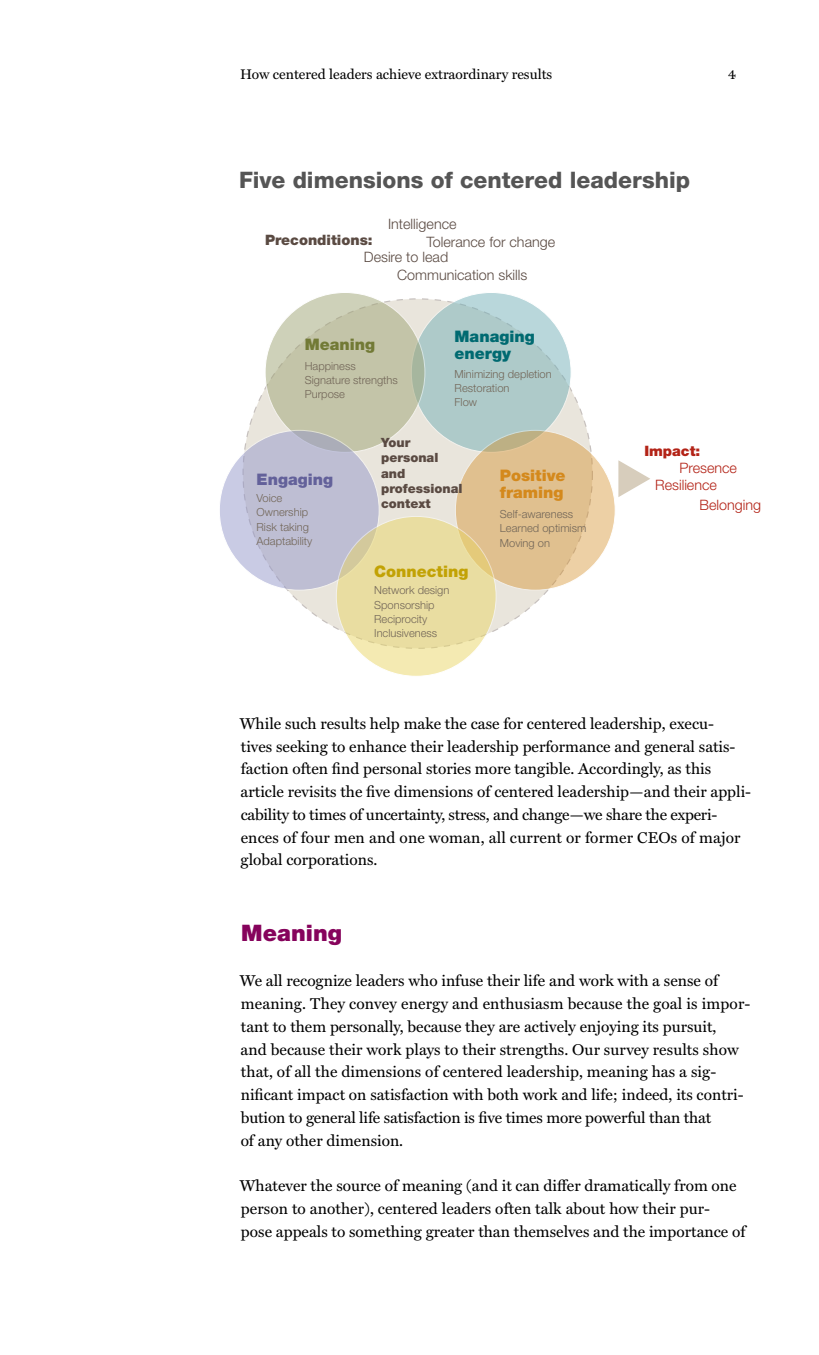
<style>
.page{position:relative;width:819px;height:1355px;background:#fff}
.page>*{position:absolute;margin:0;border:0;box-sizing:border-box;transform-origin:0 0}
.t1{font:800 22.75px "Helvetica Neue LT Std";color:#555}
.t2{font:900 22.75px "Helvetica Neue LT Std";letter-spacing:.005em;color:#86035c}
.t3{font:900 15.92px/17.5px "Helvetica Neue LT Std";color:#d4891c}
.t4{font:900 15.92px/17.5px "Helvetica Neue LT Std";color:#006a71}
.t5{font:900 15.92px "Helvetica Neue LT Std";color:#c2a204}
.t6{font:900 15.92px "Helvetica Neue LT Std";color:#63619a}
.t7{font:900 15.92px "Helvetica Neue LT Std";color:#727a36}
.t8{font:15.75px/22.8px "Miller Text";color:#000}
.t9{font:300 14.35px/17.5px "Helvetica Neue LT Std";color:#5a4a42}
.t10{font:300 14.35px/19.2px "Helvetica Neue LT Std";color:#b32317}
.t11{font:900 14.35px "Helvetica Neue LT Std";color:#5a4a42}
.t12{font:900 14.35px "Helvetica Neue LT Std";color:#b32317}
.t13{font:14px "Miller Text";color:#000}
.t14{font:900 12.78px/15px "Helvetica Neue LT Std";color:#5a4a42}
.t15{font:300 11.2px/14.3px "Helvetica Neue LT Std";color:#726658}
</style>
<div class="page">
<div style="left:243px;top:299px;width:349px;height:349px;background:#e9e5dc;border-radius:50%"></div>
<div style="left:411px;top:292px;width:160px;height:160px;background:linear-gradient(to bottom,#b7d3d5,#acc8c6);border-radius:50%"></div>
<svg style="left:265px;top:292px;width:160px;height:160px;background:#c4c6ab"></svg>
<svg style="left:219px;top:430px;width:160px;height:160px;background:#bfc0d5"></svg>
<svg style="left:455px;top:430px;width:160px;height:160px;background:#e0c292"></svg>
<svg style="left:618px;top:460px;width:32px;height:37px"></svg>
<svg style="left:336px;top:516px;width:160px;height:160px;background:#e9dda3"></svg>
<p class="t13" style="left:240px;top:66px;width:314px">How centered leaders achieve extraordinary results</p>
<p class="t13" style="left:728px;top:66px;width:9px">4</p>
<h1 class="t1" style="left:239px;top:166px;width:453px">Five dimensions of centered leadership</h1>
<p class="t9" style="left:426px;top:215px;width:130px;text-indent:-38px">Intelligence<br>Tolerance for change</p>
<p class="t9" style="left:397px;top:248px;width:132px;text-indent:-33px">Desire to lead<br>Communication skills</p>
<p class="t11" style="left:265px;top:231px;width:109px">Preconditions:</p>
<p class="t4" style="left:455px;top:327px;width:82px">Managing energy</p>
<p class="t7" style="left:305px;top:335px;width:72px">Meaning</p>
<p class="t15" style="left:305px;top:358px;width:95px">Happiness<br>Signature strengths<br>Purpose</p>
<p class="t15" style="left:455px;top:366px;width:99px">Minimizing depletion<br>Restoration<br>Flow</p>
<p class="t6" style="left:257px;top:470px;width:78px">Engaging</p>
<p class="t15" style="left:257px;top:491px;width:57px">Voice<br>Ownership<br>Risk taking<br>Adaptability</p>
<p class="t14" style="left:381px;top:435px;width:83px">Your personal and professional context</p>
<p class="t5" style="left:374px;top:562px;width:96px">Connecting</p>
<p class="t15" style="left:374px;top:583px;width:77px">Network design<br>Sponsorship<br>Reciprocity<br>Inclusiveness</p>
<p class="t3" style="left:500px;top:466px;width:67px">Positive framing</p>
<p class="t15" style="left:500px;top:506px;width:88px">Self-awareness<br>Learned optimism<br>Moving on</p>
<p class="t12" style="left:644px;top:442px;width:57px">Impact:</p>
<p class="t10" style="left:700px;top:475px;width:63px;text-indent:-44px">Resilience<br>Belonging</p>
<p class="t10" style="left:680px;top:457px;width:59px">Presence</p>
<p class="t8" style="left:240px;top:712px;width:513px">While such results help make the case for centered leadership, execu-<br>tives seeking to enhance their leadership performance and general satis&shy;faction often find personal stories more tangible. Accordingly, as this article revisits the five dimensions of centered leadership—and their appli&shy;cability to times of uncertainty, stress, and change—we share the experi&shy;ences of four men and one woman, all current or former CEOs of major global corporations.</p>
<h1 class="t2" style="left:241px;top:919px;width:103px">Meaning</h1>
<p class="t8" style="left:240px;top:969px;width:512px">We all recognize leaders who infuse their life and work with a sense of meaning. They convey energy and enthusiasm because the goal is impor&shy;tant to them personally, because they are actively enjoying its pursuit,<br>and because their work plays to their strengths. Our survey results show that, of all the dimensions of centered leadership, meaning has a sig&shy;nificant impact on satisfaction with both work and life; indeed, its contri&shy;bution to general life satisfaction is five times more powerful than that<br>of any other dimension.</p>
<p class="t8" style="left:240px;top:1174px;width:507px">Whatever the source of meaning (and it can differ dramatically from one person to another), centered leaders often talk about how their pur-<br>pose appeals to something greater than themselves and the importance of</p>
</div>
